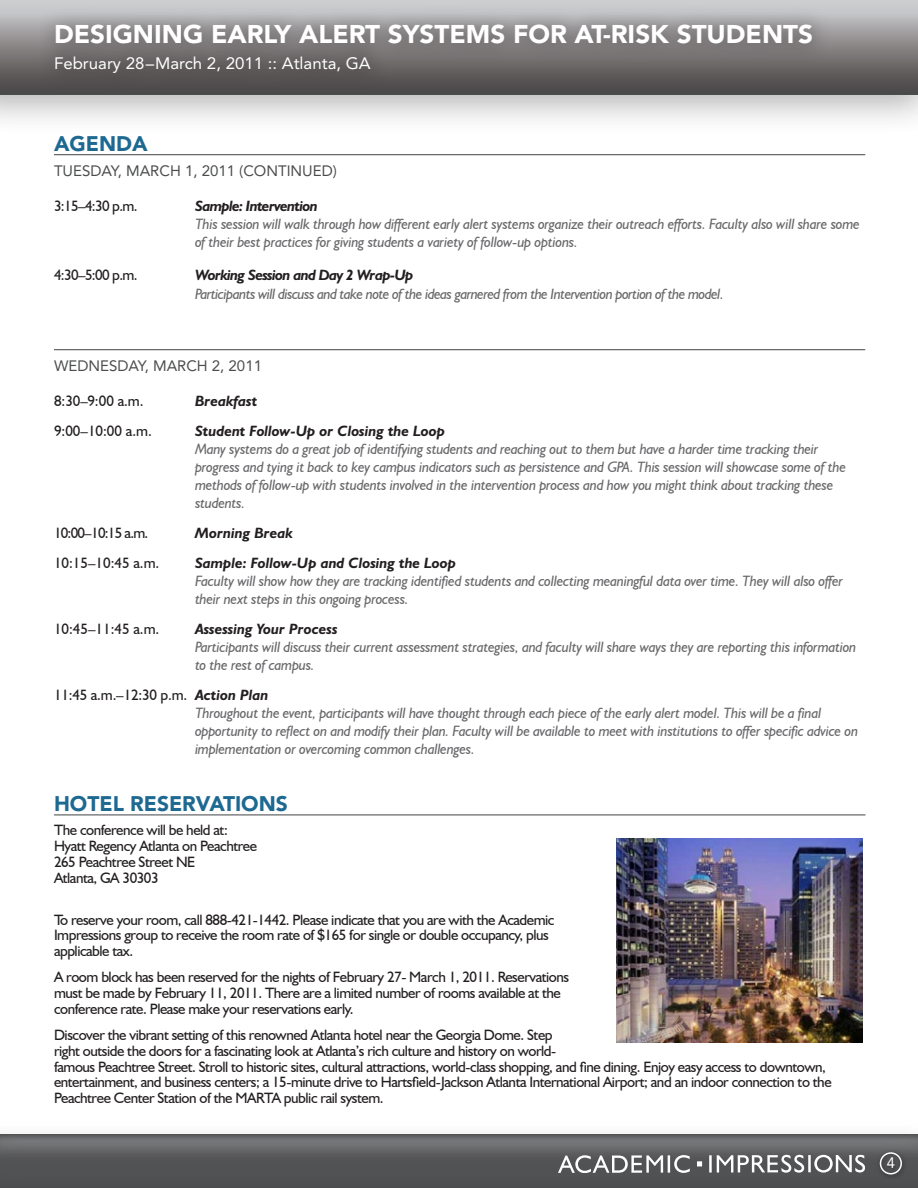
<style>
.page{position:relative;width:918px;height:1188px;background:#fff}
.page>*{position:absolute;margin:0;border:0;box-sizing:border-box;transform-origin:0 0}
.t1{font:900 25.5px "Avenir LT Std";color:#fff}
.HEADERS{font:900 21px "Avenir LT Std";color:#1e6991}
.t2{font:16.5px "Avenir LT Std";color:#fff}
.Agenda{font:15px/15.8px "Humanist 521 BT";letter-spacing:-.03em;color:#231f20}
.DESCRIPTION{font:italic 15px/18px "Humanist 521 BT";letter-spacing:-.02em;color:#69696c}
.Agenda-2{font:italic 700 15px "Humanist 521 BT";color:#231f20}
.DESCRIPTION-2{font:italic 15px "Humanist 521 BT";letter-spacing:-.04em;color:#69696c}
.DATE{font:15px "Avenir LT Std";color:#4b4c4d}
.Agenda-3{font:italic 700 15px "Humanist 521 BT";letter-spacing:-.04em;color:#231f20}
.t3{font:15px "Avenir LT Std";color:#fff}
.s1{font-weight:700;font-style:italic}
</style>
<div class="page">
<svg style="left:0;top:1134px;width:918px;height:53px;background:#5b5c5d"></svg>
<svg style="left:697px;top:1161px;width:5px;height:5px"></svg>
<svg style="left:558px;top:1155px;width:132px;height:18px"></svg>
<hr style="left:709px;top:1155px;width:3px;height:18px;background:#fff">
<svg style="left:717px;top:1155px;width:87px;height:18px"></svg>
<hr style="left:808px;top:1155px;width:3px;height:17px;background:#fff">
<svg style="left:814px;top:1155px;width:51px;height:18px"></svg>
<div style="left:0;top:0;width:918px;height:133px;background:#231f20;opacity:.31"></div>
<div style="left:0;top:0;width:918px;height:94px;background:linear-gradient(to bottom,#d3d4d6,#453f3f)"></div>
<div style="left:33px;top:3px;width:798px;height:88px;background:#231f20;opacity:.27"></div>
<div style="left:876px;top:1149px;width:31px;height:30px;background:#231f20;opacity:.75"></div>
<div style="left:880px;top:1152px;width:22px;height:22px;border:2px solid #fff;border-radius:50%"></div>
<div style="left:887px;top:1158px;width:10px;height:13px;background:#4a4a4c"></div>
<hr style="left:54px;top:154px;width:811px;height:1px;background:#57585a">
<hr style="left:54px;top:349px;width:811px;height:1px;background:#57585a">
<hr style="left:54px;top:814px;width:812px;height:1px;background:#57585a">
<img style="left:616px;top:839px;width:246px;height:204px">
<h1 class="t1" style="left:54px;top:19px;width:761px">DESIGNING EARLY ALERT SYSTEMS FOR AT-RISK STUDENTS</h1>
<p class="t2" style="left:54px;top:53px;width:318px">February 28–March 2, 2011 :: Atlanta, GA</p>
<p class="HEADERS" style="left:54px;top:131px;width:95px">AGENDA</p>
<p class="DATE" style="left:54px;top:162px;width:285px">TUESDAY, MARCH 1, 2011 (CONTINUED)</p>
<p class="Agenda" style="left:54px;top:198px;width:85px">3:15–4:30 p.m.</p>
<p class="Agenda-3" style="left:195px;top:196px;width:124px">Sample: Intervention</p>
<p class="DESCRIPTION" style="left:195px;top:214px;width:666px">This session will walk through how different early alert systems organize their outreach efforts. Faculty also will share some of their best practices for giving students a variety of follow-up options.</p>
<p class="Agenda" style="left:54px;top:267px;width:85px">4:30–5:00 p.m.</p>
<p class="Agenda-3" style="left:195px;top:265px;width:220px">Working Session and Day 2 Wrap-Up</p>
<p class="DESCRIPTION-2" style="left:195px;top:285px;width:530px">Participants will discuss and take note of the ideas garnered from the Intervention portion of the model.</p>
<p class="DATE" style="left:54px;top:357px;width:210px">WEDNESDAY, MARCH 2, 2011</p>
<p class="Agenda" style="left:54px;top:393px;width:91px">8:30–9:00 a.m.</p>
<p class="Agenda-2" style="left:195px;top:391px;width:64px">Breakfast</p>
<p class="Agenda" style="left:54px;top:423px;width:99px">9:00–10:00 a.m.</p>
<p class="Agenda-2" style="left:195px;top:421px;width:251px">Student Follow-Up or Closing the Loop</p>
<p class="DESCRIPTION" style="left:195px;top:439px;width:653px">Many systems do a great job of identifying students and reaching out to them but have a harder time tracking their progress and tying it back to key campus indicators such as persistence and GPA. This session will showcase some of the methods of follow-up with students involved in the intervention process and how you might think about tracking these students.</p>
<p class="Agenda" style="left:54px;top:525px;width:96px">10:00–10:15 a.m.</p>
<p class="Agenda-2" style="left:195px;top:523px;width:99px">Morning Break</p>
<p class="Agenda" style="left:54px;top:555px;width:107px">10:15–10:45 a.m.</p>
<p class="Agenda-2" style="left:195px;top:553px;width:263px">Sample: Follow-Up and Closing the Loop</p>
<p class="DESCRIPTION" style="left:195px;top:571px;width:650px">Faculty will show how they are tracking identified students and collecting meaningful data over time. They will also offer their next steps in this ongoing process.</p>
<p class="Agenda" style="left:54px;top:621px;width:107px">10:45–11:45 a.m.</p>
<p class="Agenda-2" style="left:195px;top:619px;width:144px">Assessing Your Process</p>
<p class="DESCRIPTION" style="left:195px;top:637px;width:663px">Participants will discuss their current assessment strategies, and faculty will share ways they are reporting this information to the rest of campus.</p>
<p class="Agenda" style="left:54px;top:687px;width:216px">11:45 a.m.–12:30 p.m. <span class="s1">Action Plan</span></p>
<p class="DESCRIPTION" style="left:195px;top:703px;width:665px">Throughout the event, participants will have thought through each piece of the early alert model. This will be a final opportunity to reflect on and modify their plan. Faculty will be available to meet with institutions to offer specific advice on implementation or overcoming common challenges.</p>
<p class="HEADERS" style="left:54px;top:791px;width:235px">HOTEL RESERVATIONS</p>
<p class="Agenda" style="left:54px;top:822px;width:175px">The conference will be held at:</p>
<p class="Agenda" style="left:54px;top:838px;width:205px">Hyatt Regency Atlanta on Peachtree</p>
<p class="Agenda" style="left:54px;top:854px;width:143px">265 Peachtree Street NE</p>
<p class="Agenda" style="left:54px;top:869px;width:106px">Atlanta, GA 30303</p>
<p class="Agenda" style="left:54px;top:911px;width:502px">To reserve your room, call 888-421-1442. Please indicate that you are with the Academic<br>Impressions group to receive the room rate of $165 for single or double occupancy, plus applicable tax.</p>
<p class="Agenda" style="left:54px;top:969px;width:517px">A room block has been reserved for the nights of February 27- March 1, 2011. Reservations must be made by February 11, 2011. There are a limited number of rooms available at the conference rate. Please make your reservations early.</p>
<p class="Agenda" style="left:54px;top:1027px;width:779px">Discover the vibrant setting of this renowned Atlanta hotel near the Georgia Dome. Step<br>right outside the doors for a fascinating look at Atlanta’s rich culture and history on world-<br>famous Peachtree Street. Stroll to historic sites, cultural attractions, world-class shopping, and fine dining. Enjoy easy access to downtown, entertainment, and business centers; a 15-minute drive to Hartsfield-Jackson Atlanta International Airport; and an indoor connection to the Peachtree Center Station of the MARTA public rail system.</p>
<p class="t3" style="left:887px;top:1154px;width:10px">4</p>
</div>
